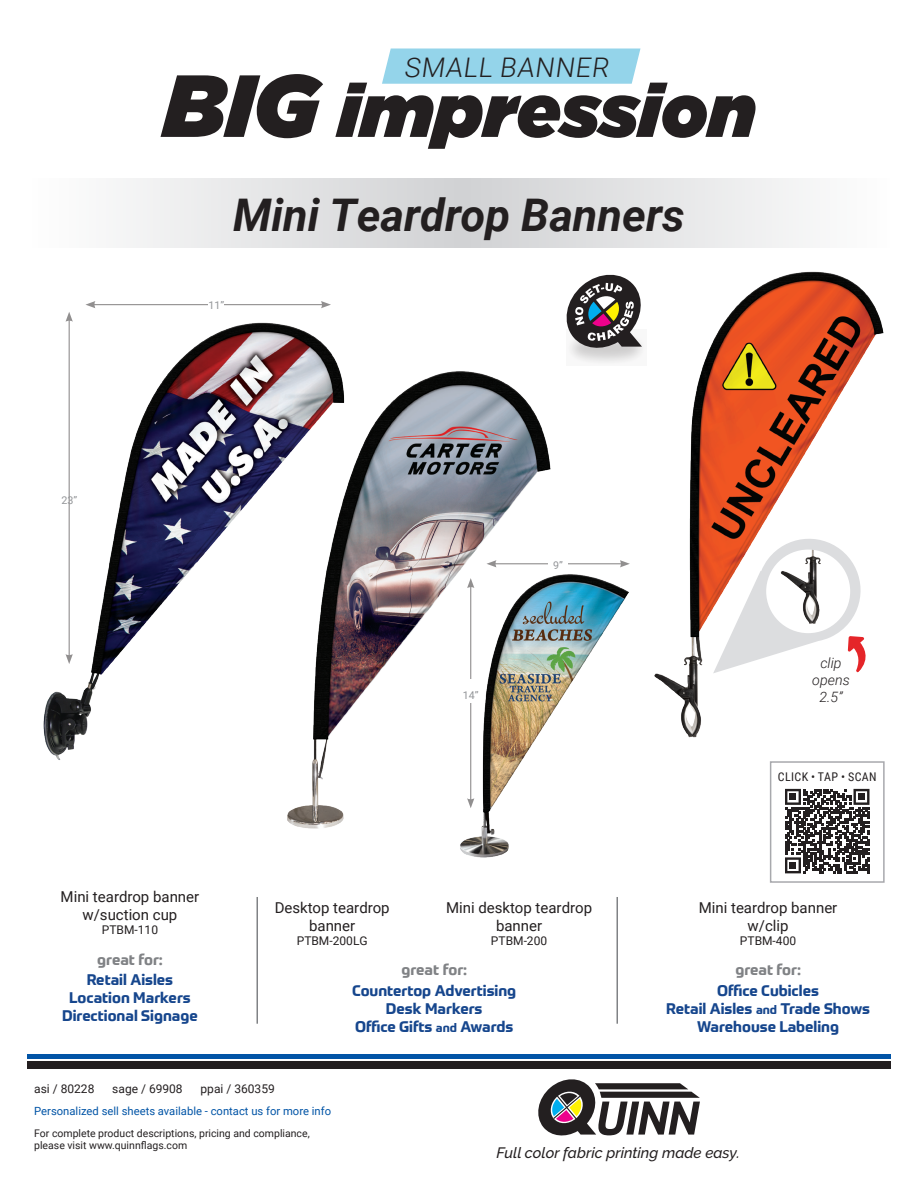
<style>
.page{position:relative;width:918px;height:1188px;background:#fff}
.page>*{position:absolute;margin:0;border:0;box-sizing:border-box;transform-origin:0 0}
.t1{font:italic 74.4px "Gotham Ultra";color:#231f20}
.t2{font:italic 700 45px "Roboto";color:#231f20}
.t3{font:300 27px "Roboto";color:#231f20}
.t4{font:700 15px "Prometo";color:#16468d}
.t5{font:15px/18px "Roboto";color:#231f20;text-align:center}
.t6{font:italic 500 15px "Raleway";color:#231f20}
.t7{font:700 15px "Prometo";color:#808285}
.t8{font:italic 300 14.25px/17.1px "Roboto";color:#231f20;text-align:center}
.t9{font:12px "Roboto";color:#231f20}
.t10{font:12px "Roboto Condensed";letter-spacing:.035em;color:#231f20}
.t11{font:11.25px "Roboto";color:#0154a6}
.t12{font:10.65px "Roboto";color:#939598}
.t13{font:10.5px/12.6px "Roboto";color:#231f20}
.s1{font-size:87.9px}
.s2{font-size:12px}
</style>
<div class="page">
<div style="left:27px;top:1054px;width:864px;height:5px;background:#0154a6"></div>
<div style="left:27px;top:1061px;width:864px;height:8px;background:#231f20"></div>
<svg style="left:538px;top:1079px;width:162px;height:57px"></svg>
<div style="left:770px;top:761px;width:115px;height:122px;background:#fff;border:2px solid #a8a9ad"></div>
<svg style="left:785px;top:789px;width:84px;height:84px"></svg>
<div style="left:790px;top:793px;width:6px;height:7px;background:#231f20"></div>
<div style="left:858px;top:793px;width:7px;height:7px;background:#231f20"></div>
<div style="left:790px;top:862px;width:6px;height:7px;background:#231f20"></div>
<svg style="left:123px;top:178px;width:680px;height:70px;fill:#e3e3e4"></svg>
<svg style="left:570px;top:351px;width:73px;height:12px"></svg>
<svg style="left:566px;top:274px;width:77px;height:77px"></svg>
<img style="left:654px;top:271px;width:230px;height:467px">
<svg style="left:713px;top:532px;width:158px;height:141px"></svg>
<div style="left:766px;top:550px;width:84px;height:83px;background:#fff;border-radius:50%"></div>
<img style="left:780px;top:550px;width:42px;height:74px">
<img style="left:287px;top:371px;width:264px;height:458px">
<hr style="left:256px;top:897px;width:2px;height:127px;background:#808285">
<hr style="left:616px;top:897px;width:2px;height:127px;background:#808285">
<img style="left:459px;top:572px;width:170px;height:286px">
<hr style="left:470px;top:586px;width:1px;height:215px;background:#231f20">
<svg style="left:467px;top:578px;width:7px;height:10px"></svg>
<svg style="left:467px;top:798px;width:7px;height:10px"></svg>
<div style="left:463px;top:679px;width:16px;height:24px;background:#fff"></div>
<hr style="left:494px;top:563px;width:128px;height:1px;background:#231f20">
<svg style="left:620px;top:560px;width:10px;height:7px"></svg>
<svg style="left:486px;top:560px;width:11px;height:7px"></svg>
<div style="left:549px;top:558px;width:19px;height:11px;background:#fff"></div>
<div style="left:382px;top:49px;width:258px;height:35px;background:#94d4ea"></div>
<img style="left:43px;top:321px;width:304px;height:441px">
<hr style="left:69px;top:319px;width:1px;height:337px;background:#231f20">
<svg style="left:66px;top:312px;width:7px;height:10px"></svg>
<svg style="left:66px;top:654px;width:7px;height:10px"></svg>
<hr style="left:93px;top:304px;width:230px;height:1px;background:#231f20">
<svg style="left:321px;top:301px;width:10px;height:7px"></svg>
<svg style="left:85px;top:301px;width:10px;height:7px"></svg>
<div style="left:208px;top:298px;width:16px;height:11px;background:#fff"></div>
<p class="t3" style="left:404px;top:49px;width:211px">SMALL BANNER</p>
<p class="t1" style="left:164px;top:67px;width:594px"><span class="s1">BIG</span> impression</p>
<p class="t2" style="left:233px;top:183px;width:453px">Mini Teardrop Banners</p>
<p class="t12" style="left:208px;top:298px;width:17px">11”</p>
<p class="t12" style="left:62px;top:492px;width:17px">23”</p>
<p class="t5" style="left:61px;top:887px;width:140px">Mini teardrop banner w/suction cup</p>
<p class="t9" style="left:102px;top:922px;width:58px">PTBM-110</p>
<p class="t7" style="left:97px;top:950px;width:67px">great for:</p>
<p class="t4" style="left:87px;top:970px;width:88px">Retail Aisles</p>
<p class="t4" style="left:69px;top:988px;width:123px">Location Markers</p>
<p class="t4" style="left:62px;top:1006px;width:137px">Directional Signage</p>
<p class="t12" style="left:463px;top:688px;width:17px">14”</p>
<p class="t12" style="left:553px;top:558px;width:11px">9”</p>
<p class="t5" style="left:275px;top:898px;width:116px">Desktop teardrop banner</p>
<p class="t9" style="left:297px;top:933px;width:72px">PTBM-200LG</p>
<p class="t5" style="left:446px;top:898px;width:147px">Mini desktop teardrop banner</p>
<p class="t9" style="left:491px;top:933px;width:58px">PTBM-200</p>
<p class="t7" style="left:402px;top:961px;width:67px">great for:</p>
<p class="t4" style="left:352px;top:981px;width:166px">Countertop Advertising</p>
<p class="t4" style="left:386px;top:999px;width:98px">Desk Markers</p>
<p class="t4" style="left:355px;top:1017px;width:160px">Office Gifts <span class="s2">and</span> Awards</p>
<p class="t8" style="left:812px;top:654px;width:39px">clip opens<br>2.5”</p>
<p class="t10" style="left:778px;top:768px;width:100px">CLICK • TAP • SCAN</p>
<p class="t5" style="left:699px;top:898px;width:140px">Mini teardrop banner w/clip</p>
<p class="t9" style="left:740px;top:933px;width:58px">PTBM-400</p>
<p class="t7" style="left:735px;top:961px;width:67px">great for:</p>
<p class="t4" style="left:717px;top:981px;width:103px">Office Cubicles</p>
<p class="t4" style="left:666px;top:999px;width:205px">Retail Aisles <span class="s2">and</span> Trade Shows</p>
<p class="t4" style="left:697px;top:1017px;width:144px">Warehouse Labeling</p>
<p class="t9" style="left:34px;top:1081px;width:62px">asi / 80228</p>
<p class="t9" style="left:112px;top:1081px;width:72px">sage / 69908</p>
<p class="t9" style="left:201px;top:1081px;width:76px">ppai / 360359</p>
<p class="t11" style="left:34px;top:1103px;width:298px">Personalized sell sheets available - contact us for more info</p>
<p class="t13" style="left:34px;top:1126px;width:277px">For complete product descriptions, pricing and compliance, please visit www.quinnflags.com</p>
<p class="t6" style="left:496px;top:1144px;width:245px">Full color fabric printing made easy.</p>
</div>
